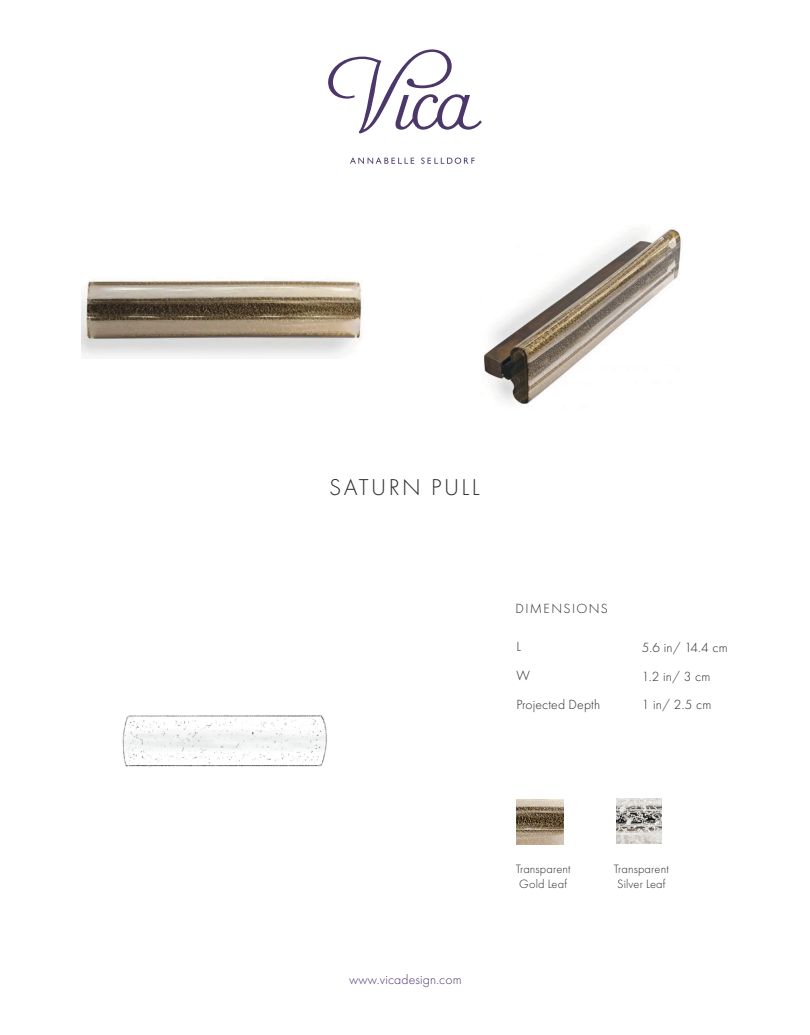
<style>
.page{position:relative;width:810px;height:1035px;background:#fff}
.page>*{position:absolute;margin:0;border:0;box-sizing:border-box;transform-origin:0 0}
.t1{font:300 23.75px "Futura PT";letter-spacing:.1em;color:#2b292a}
.t2{font:300 13.75px/28.8px "Futura PT";letter-spacing:.02em;color:#2b292a}
.t3{font:300 13.75px "Futura PT";letter-spacing:.01em;color:#4c376a}
.t4{font:300 13.75px "Futura PT";letter-spacing:.1em;color:#2b292a}
.t5{font:300 12.5px/15px "Futura PT";letter-spacing:.01em;color:#2b292a}
</style>
<div class="page">
<svg style="left:350px;top:158px;width:64px;height:6px"></svg>
<svg style="left:421px;top:158px;width:54px;height:6px"></svg>
<svg style="left:328px;top:49px;width:154px;height:84px"></svg>
<img style="left:82px;top:280px;width:280px;height:78px">
<img style="left:484px;top:229px;width:197px;height:176px">
<img style="left:122px;top:715px;width:205px;height:52px">
<img style="left:616px;top:799px;width:46px;height:44px">
<img style="left:517px;top:800px;width:47px;height:44px">
<h1 class="t1" style="left:329px;top:477px;width:152px">SATURN PULL</h1>
<p class="t4" style="left:516px;top:603px;width:94px">DIMENSIONS</p>
<p class="t2" style="left:516px;top:633px;width:85px">L<br>W<br>Projected Depth</p>
<p class="t2" style="left:642px;top:634px;width:88px">5.6 in/ 14.4 cm<br>1.2 in/ 3 cm<br>1 in/ 2.5 cm</p>
<p class="t3" style="left:349px;top:974px;width:114px">www.vicadesign.com</p>
<p class="t5" style="left:516px;top:862px;width:57px">Transparent<br>Gold Leaf</p>
<p class="t5" style="left:614px;top:862px;width:57px">Transparent<br>Silver Leaf</p>
</div>
